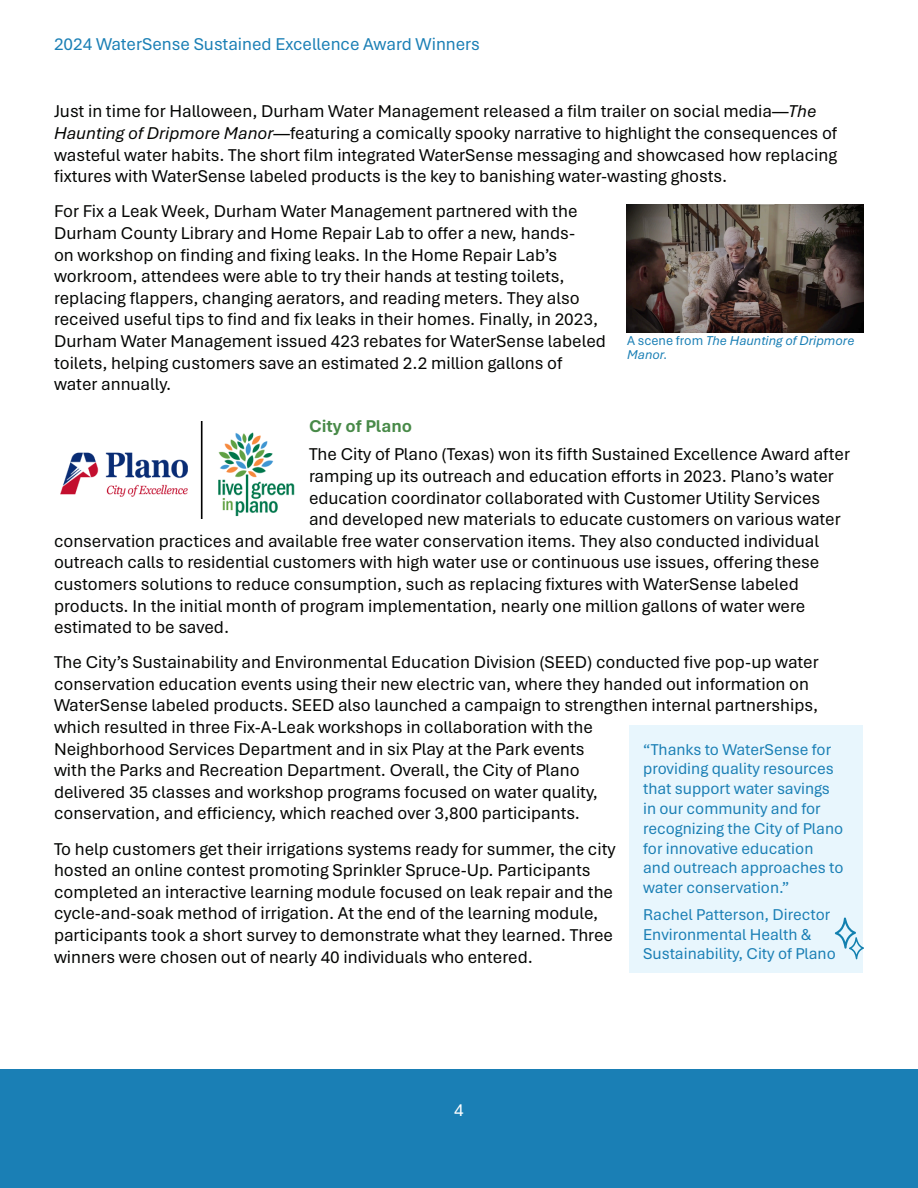
<style>
.page{position:relative;width:918px;height:1188px;background:#fff}
.page>*{position:absolute;margin:0;border:0;box-sizing:border-box;transform-origin:0 0}
.t1{font:18px/21.6px "Aptos";color:#040503}
.t2{font:18px "Aptos";color:#1a7fb5}
.t3{font:700 18px "Aptos";color:#488a48}
.t4{font:18px "Aptos";color:#fff}
.t5{font:16.5px/19.8px "Aptos";color:#1a7fb5}
.t6{font:italic 13.5px/13.5px "Aptos";color:#1a7fb5}
.s1{font-style:italic}
.s2{font-style:normal}
</style>
<div class="page">
<div style="left:0;top:1069px;width:918px;height:119px;background:#1a7fb5"></div>
<img style="left:60px;top:421px;width:235px;height:98px">
<div style="left:630px;top:726px;width:233px;height:247px;background:#e8f6fd"></div>
<svg style="left:835px;top:917px;width:29px;height:42px"></svg>
<img style="left:627px;top:204px;width:236px;height:129px">
<p class="t2" style="left:54px;top:32px;width:427px">2024 WaterSense Sustained Excellence Award Winners</p>
<p class="t1" style="left:54px;top:100px;width:785px">Just in time for Halloween, Durham Water Management released a film trailer on social media—<span class="s1">The Haunting of Dripmore Manor</span>—featuring a comically spooky narrative to highlight the consequences of wasteful water habits. The short film integrated WaterSense messaging and showcased how replacing fixtures with WaterSense labeled products is the key to banishing water-wasting ghosts.</p>
<p class="t1" style="left:54px;top:200px;width:554px">For Fix a Leak Week, Durham Water Management partnered with the Durham County Library and Home Repair Lab to offer a new, hands-<br>on workshop on finding and fixing leaks. In the Home Repair Lab’s workroom, attendees were able to try their hands at testing toilets, replacing flappers, changing aerators, and reading meters. They also received useful tips to find and fix leaks in their homes. Finally, in 2023, Durham Water Management issued 423 rebates for WaterSense labeled toilets, helping customers save an estimated 2.2 million gallons of water annually.</p>
<p class="t3" style="left:309px;top:414px;width:105px">City of Plano</p>
<p class="t1" style="left:309px;top:443px;width:543px">The City of Plano (Texas) won its fifth Sustained Excellence Award after</p>
<p class="t1" style="left:309px;top:464px;width:526px">ramping up its outreach and education efforts in 2023. Plano’s water</p>
<p class="t1" style="left:309px;top:486px;width:513px">education coordinator collaborated with Customer Utility Services</p>
<p class="t1" style="left:309px;top:508px;width:533px">and developed new materials to educate customers on various water</p>
<p class="t1" style="left:54px;top:529px;width:767px">conservation practices and available free water conservation items. They also conducted individual</p>
<p class="t1" style="left:54px;top:551px;width:767px">outreach calls to residential customers with high water use or continuous use issues, offering these</p>
<p class="t1" style="left:54px;top:572px;width:746px">customers solutions to reduce consumption, such as replacing fixtures with WaterSense labeled</p>
<p class="t1" style="left:54px;top:594px;width:753px">products. In the initial month of program implementation, nearly one million gallons of water were</p>
<p class="t1" style="left:54px;top:616px;width:177px">estimated to be saved.</p>
<p class="t1" style="left:54px;top:651px;width:766px">The City’s Sustainability and Environmental Education Division (SEED) conducted five pop-up water conservation education events using their new electric van, where they handed out information on WaterSense labeled products. SEED also launched a campaign to strengthen internal partnerships, which resulted in three Fix-A-Leak workshops in collaboration with the<br>Neighborhood Services Department and in six Play at the Park events<br>with the Parks and Recreation Department. Overall, the City of Plano<br>delivered 35 classes and workshop programs focused on water quality,<br>conservation, and efficiency, which reached over 3,800 participants.</p>
<p class="t1" style="left:54px;top:837px;width:563px">To help customers get their irrigations systems ready for summer, the city hosted an online contest promoting Sprinkler Spruce-Up. Participants completed an interactive learning module focused on leak repair and the cycle-and-soak method of irrigation. At the end of the learning module, participants took a short survey to demonstrate what they learned. Three winners were chosen out of nearly 40 individuals who entered.</p>
<p class="t6" style="left:627px;top:334px;width:229px"><span class="s2">A scene from</span> The Haunting of Dripmore<br>Manor.</p>
<p class="t5" style="left:643px;top:739px;width:202px">“Thanks to WaterSense for providing quality resources that support water savings in our community and for recognizing the City of Plano for innovative education and outreach approaches to water conservation.”</p>
<p class="t5" style="left:643px;top:904px;width:194px">Rachel Patterson, Director<br>Environmental Health &amp;<br>Sustainability, City of Plano</p>
<p class="t4" style="left:454px;top:1098px;width:11px">4</p>
</div>
